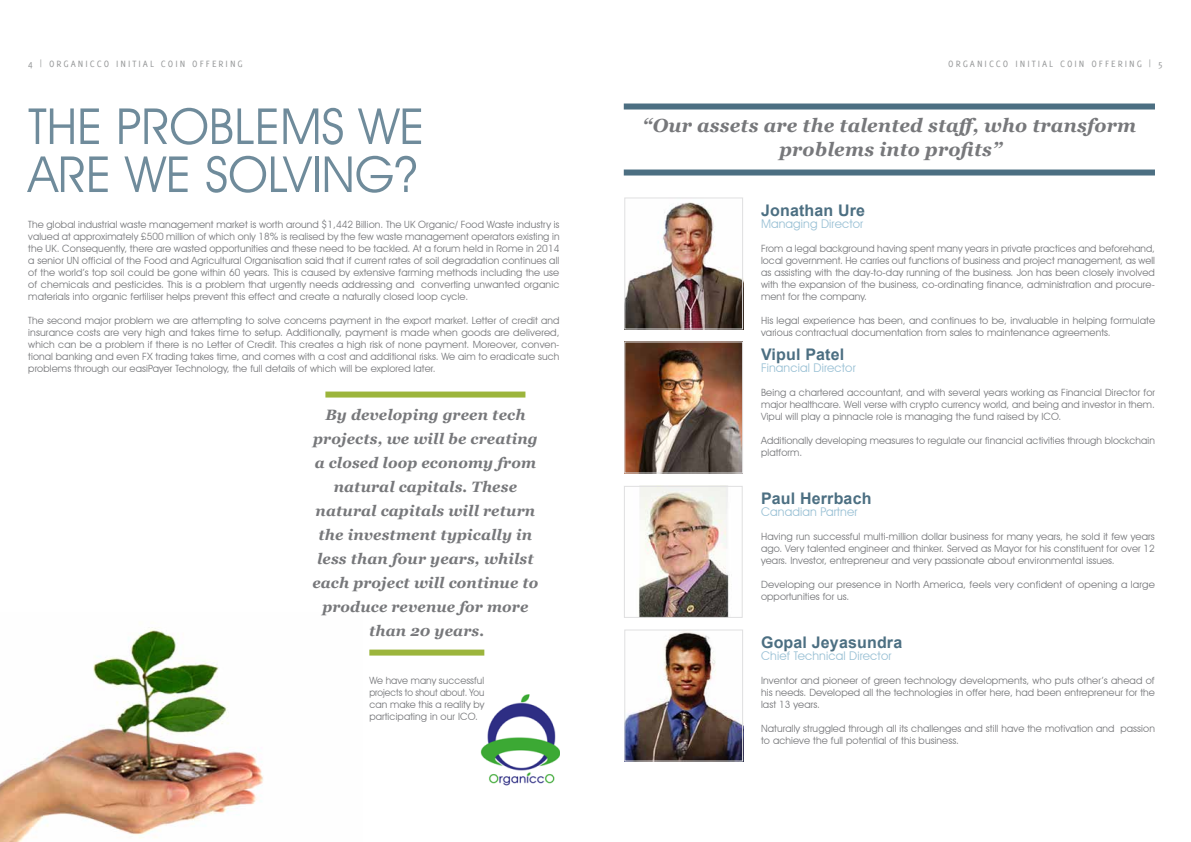
<style>
.page{position:relative;width:1191px;height:842px;background:#fff}
.page>*{position:absolute;margin:0;border:0;box-sizing:border-box;transform-origin:0 0}
.t1{font:50px/48px "Avant Garde IT Cby BT";color:#4c6f82}
.t2{font:italic 700 19px/24px "Georgia";letter-spacing:.01em;color:#77787b;text-align:center}
.t3{font:700 16px "Arial";letter-spacing:.01em;color:#4c6f82}
.t4{font:italic 700 15px/24px "Georgia";letter-spacing:.01em;color:#77787b;text-align:center}
.t5{font:12px "Avant Garde IT Cby BT";letter-spacing:.01em;color:#9ac1d5}
.t6{font:10px/12px "Avant Garde IT Cby BT";letter-spacing:.01em;color:#77787b;text-align:justify}
.t7{font:10px "Delicious";letter-spacing:.2em;color:#999b9c}
</style>
<div class="page">
<img style="left:0;top:628px;width:263px;height:214px">
<img style="left:480px;top:694px;width:79px;height:92px">
<img style="left:626px;top:202px;width:115px;height:125px">
<div style="left:624px;top:197px;width:119px;height:132px;border:1px solid #e0e0e1"></div>
<img style="left:626px;top:343px;width:115px;height:128px">
<div style="left:624px;top:341px;width:119px;height:132px;border:1px solid #e0e0e1"></div>
<img style="left:639px;top:488px;width:90px;height:128px">
<div style="left:624px;top:486px;width:118px;height:132px;border:1px solid #e0e0e1"></div>
<img style="left:626px;top:631px;width:115px;height:128px">
<div style="left:624px;top:629px;width:119px;height:132px;border:1px solid #e0e0e1"></div>
<div style="left:325px;top:392px;width:200px;height:6px;background:#9cb53c"></div>
<div style="left:369px;top:650px;width:115px;height:6px;background:#9cb53c"></div>
<div style="left:624px;top:104px;width:531px;height:6px;background:#4c6f82"></div>
<div style="left:624px;top:170px;width:531px;height:6px;background:#4c6f82"></div>
<p class="t7" style="left:28px;top:58px;width:216px">4 | ORGANICCO INITIAL COIN OFFERING</p>
<p class="t7" style="left:948px;top:58px;width:216px">ORGANICCO INITIAL COIN OFFERING | 5</p>
<h1 class="t1" style="left:28px;top:102px;width:398px">THE PROBLEMS WE<br>ARE WE SOLVING?</h1>
<p class="t6" style="left:28px;top:218px;width:533px">The global industrial waste management market is worth around $1,442 Billion. The UK Organic/ Food Waste industry is valued at approximately £500 million of which only 18% is realised by the few waste management operators existing in the UK. Consequently, there are wasted opportunities and these need to be tackled. At a forum held in Rome in 2014 a senior UN official of the Food and Agricultural Organisation said that if current rates of soil degradation continues all of the world’s top soil could be gone within 60 years. This is caused by extensive farming methods including the use of chemicals and pesticides. This is a problem that urgently needs addressing and converting unwanted organic materials into organic fertiliser helps prevent this effect and create a naturally closed loop cycle.</p>
<p class="t6" style="left:28px;top:314px;width:533px">The second major problem we are attempting to solve concerns payment in the export market. Letter of credit and insurance costs are very high and takes time to setup. Additionally, payment is made when goods are delivered, which can be a problem if there is no Letter of Credit. This creates a high risk of none payment. Moreover, conven&shy;tional banking and even FX trading takes time, and comes with a cost and additional risks. We aim to eradicate such problems through our easiPayer Technology, the full details of which will be explored later.</p>
<h2 class="t2" style="left:642px;top:113px;width:495px">“Our assets are the talented staff, who transform problems into profits”</h2>
<h3 class="t3" style="left:761px;top:199px;width:105px">Jonathan Ure</h3>
<p class="t5" style="left:761px;top:216px;width:104px">Managing Director</p>
<p class="t6" style="left:761px;top:242px;width:395px">From a legal background having spent many years in private practices and beforehand, local government. He carries out functions of business and project management, as well as assisting with the day-to-day running of the business. Jon has been closely involved with the expansion of the business, co-ordinating finance, administration and procure&shy;ment for the company.</p>
<p class="t6" style="left:761px;top:314px;width:395px">His legal experience has been, and continues to be, invaluable in helping formulate various contractual documentation from sales to maintenance agreements.</p>
<h3 class="t3" style="left:761px;top:343px;width:85px">Vipul Patel</h3>
<p class="t5" style="left:761px;top:360px;width:96px">Financial Director</p>
<p class="t6" style="left:761px;top:386px;width:395px">Being a chartered accountant, and with several years working as Financial Director for major healthcare. Well verse with crypto currency world, and being and investor in them.<br>Vipul will play a pinnacle role is managing the fund raised by ICO.</p>
<p class="t6" style="left:761px;top:434px;width:395px">Additionally developing measures to regulate our financial activities through blockchain platform.</p>
<h3 class="t3" style="left:761px;top:487px;width:112px">Paul Herrbach</h3>
<p class="t5" style="left:761px;top:504px;width:98px">Canadian Partner</p>
<p class="t6" style="left:761px;top:530px;width:395px">Having run successful multi-million dollar business for many years, he sold it few years ago. Very talented engineer and thinker. Served as Mayor for his constituent for over 12 years. Investor, entrepreneur and very passionate about environmental issues.</p>
<p class="t6" style="left:761px;top:578px;width:395px">Developing our presence in North America, feels very confident of opening a large opportunities for us.</p>
<h3 class="t3" style="left:761px;top:631px;width:143px">Gopal Jeyasundra</h3>
<p class="t5" style="left:761px;top:648px;width:132px">Chief Technical Director</p>
<p class="t6" style="left:761px;top:674px;width:395px">Inventor and pioneer of green technology developments, who puts other’s ahead of his needs. Developed all the technologies in offer here, had been entrepreneur for the last 13 years.</p>
<p class="t6" style="left:761px;top:722px;width:395px">Naturally struggled through all its challenges and still have the motivation and passion to achieve the full potential of this business.</p>
<p class="t4" style="left:312px;top:403px;width:228px">By developing green tech projects, we will be creating a closed loop economy from natural capitals. These natural capitals will return the investment typically in less than four years, whilst each project will continue to produce revenue for more than 20 years.</p>
<p class="t6" style="left:369px;top:674px;width:116px">We have many successful projects to shout about. You can make this a reality by participating in our ICO.</p>
</div>
